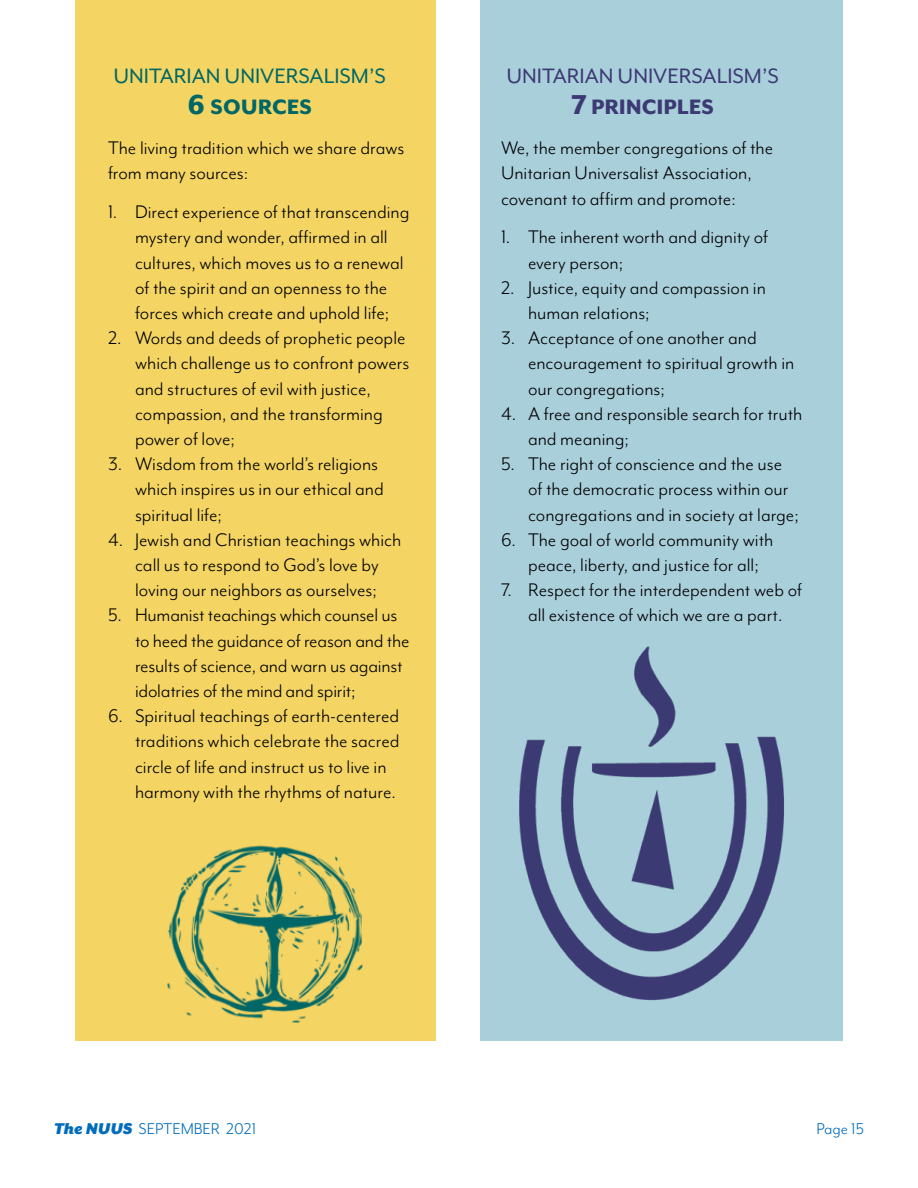
<style>
.page{position:relative;width:918px;height:1188px;background:#fff}
.page>*{position:absolute;margin:0;border:0;box-sizing:border-box;transform-origin:0 0}
.t1{font:24px/31.5px "Mr Eaves Mod OT";color:#3c3a73;text-align:center}
.t2{font:24px/31.5px "Mr Eaves Mod OT";color:#006766;text-align:center}
.t3{font:21px/25.2px "Mr Eaves Mod OT";color:#000}
.t4{font:18px "Mr Eaves Mod OT";color:#006cbb}
.s1{font-weight:800;font-size:31.5px}
.s2{font-weight:800}
.s3{font-family:"Mr Eaves XL San OT";font-weight:900;font-style:italic}
</style>
<div class="page">
<div style="left:75px;top:0;width:360px;height:1040px;background:#f4d563"></div>
<img style="left:167px;top:845px;width:196px;height:178px">
<div style="left:480px;top:0;width:363px;height:1040px;background:#a9cfdb"></div>
<img style="left:519px;top:646px;width:265px;height:355px">
<p class="t2" style="left:113px;top:60px;width:274px">UNITARIAN UNIVERSALISM’S<br><span class="s1">6</span> <span class="s2">SOURCES</span></p>
<p class="t3" style="left:108px;top:136px;width:298px">The living tradition which we share draws from many sources:</p>
<p class="t3" style="left:135px;top:200px;width:276px;text-indent:-27px">1. Direct experience of that transcending mystery and wonder, affirmed in all cultures, which moves us to a renewal of the spirit and an openness to the forces which create and uphold life;</p>
<p class="t3" style="left:135px;top:326px;width:276px;text-indent:-27px">2. Words and deeds of prophetic people which challenge us to confront powers and structures of evil with justice, compassion, and the transforming power of love;</p>
<p class="t3" style="left:135px;top:452px;width:250px;text-indent:-27px">3. Wisdom from the world’s religions which inspires us in our ethical and spiritual life;</p>
<p class="t3" style="left:108px;top:527px;width:295px;text-align:center">4. Jewish and Christian teachings which call us to respond to God’s love by<br>loving our neighbors as ourselves;</p>
<p class="t3" style="left:135px;top:603px;width:276px;text-indent:-27px">5. Humanist teachings which counsel us to heed the guidance of reason and the results of science, and warn us against idolatries of the mind and spirit;</p>
<p class="t3" style="left:135px;top:704px;width:266px;text-indent:-27px">6. Spiritual teachings of earth-centered traditions which celebrate the sacred circle of life and instruct us to live in harmony with the rhythms of nature.</p>
<p class="t1" style="left:506px;top:60px;width:274px">UNITARIAN UNIVERSALISM’S<br><span class="s1">7</span> <span class="s2">PRINCIPLES</span></p>
<p class="t3" style="left:501px;top:136px;width:274px">We, the member congregations of the<br>Unitarian Universalist Association, covenant to affirm and promote:</p>
<p class="t3" style="left:528px;top:225px;width:242px;text-indent:-27px">1. The inherent worth and dignity of every person;</p>
<p class="t3" style="left:528px;top:275px;width:239px;text-indent:-27px">2. Justice, equity and compassion in human relations;</p>
<p class="t3" style="left:528px;top:326px;width:268px;text-indent:-27px">3. Acceptance of one another and encouragement to spiritual growth in our congregations;</p>
<p class="t3" style="left:528px;top:401px;width:276px;text-indent:-27px">4. A free and responsible search for truth and meaning;</p>
<p class="t3" style="left:528px;top:452px;width:272px;text-indent:-27px">5. The right of conscience and the use of the democratic process within our congregations and in society at large;</p>
<p class="t3" style="left:501px;top:527px;width:274px;text-align:center">6. The goal of world community with peace, liberty, and justice for all;</p>
<p class="t3" style="left:501px;top:578px;width:303px;text-align:center">7. Respect for the interdependent web of all existence of which we are a part.</p>
<p class="t4" style="left:54px;top:1119px;width:204px"><span class="s3">The NUUS</span> SEPTEMBER 2021</p>
<p class="t4" style="left:817px;top:1119px;width:49px">Page 15</p>
</div>
